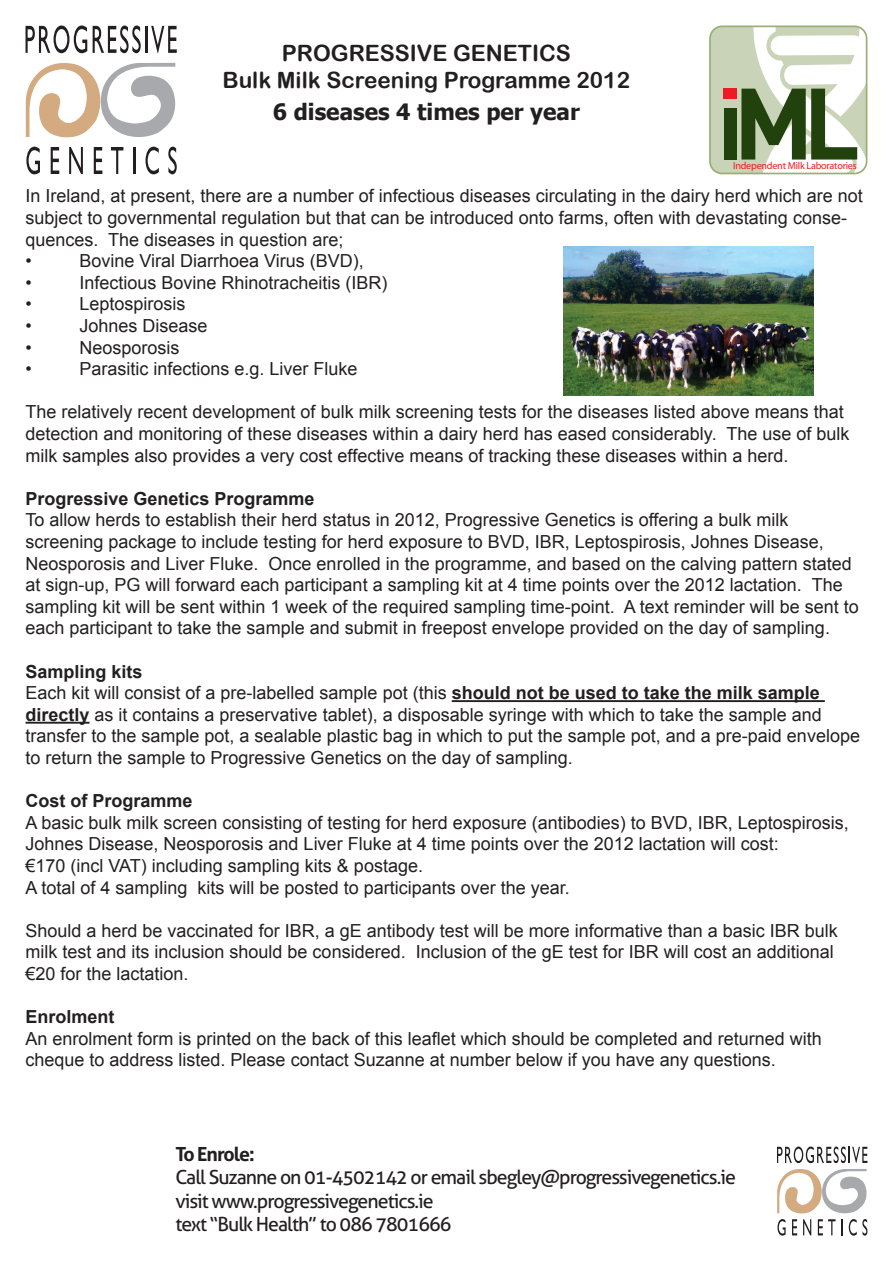
<style>
.page{position:relative;width:893px;height:1263px;background:#fff}
.page>*{position:absolute;margin:0;border:0;box-sizing:border-box;transform-origin:0 0}
.t1{font:22.5px/27px "Arial Rounded MT Bold";color:#231f20;text-align:center}
.t2{font:700 22.5px "Tahoma";color:#231f20}
.t3{font:19.5px/23.4px "Aller";letter-spacing:-.05em;color:#231f20}
.t4{font:700 19.5px "Aller";letter-spacing:-.05em;color:#231f20}
.t5{font:18px/21.6px "Arial";color:#231f20}
.t6{font:700 18px "Arial";color:#231f20}
.t7{font:700 10.2px "DIN";letter-spacing:-.025em;color:#ed1c24}
.s1{font-weight:400}
.s2{font-weight:700}
</style>
<div class="page">
<hr style="left:452px;top:700px;width:373px;height:2px;background:#231f20">
<hr style="left:26px;top:722px;width:64px;height:2px;background:#231f20">
<svg style="left:26px;top:147px;width:14px;height:27px"></svg>
<svg style="left:51px;top:147px;width:8px;height:27px"></svg>
<svg style="left:69px;top:147px;width:14px;height:27px"></svg>
<svg style="left:94px;top:147px;width:8px;height:27px"></svg>
<svg style="left:111px;top:147px;width:12px;height:27px"></svg>
<hr style="left:133px;top:147px;width:2px;height:27px;background:#231f20">
<svg style="left:145px;top:147px;width:14px;height:27px"></svg>
<svg style="left:168px;top:147px;width:9px;height:27px"></svg>
<svg style="left:26px;top:26px;width:151px;height:111px"></svg>
<div style="left:710px;top:26px;width:157px;height:147px;background:#c8d3b7;border-radius:12px"></div>
<div style="left:709px;top:26px;width:158px;height:148px;border:2px solid #99af74;border-radius:12px"></div>
<svg style="left:741px;top:26px;width:126px;height:147px"></svg>
<div style="left:723px;top:89px;width:14px;height:10px;background:#ed1c24"></div>
<div style="left:724px;top:108px;width:12px;height:51px;background:#22420d"></div>
<img style="left:563px;top:247px;width:250px;height:148px">
<svg style="left:777px;top:1219px;width:9px;height:16px"></svg>
<svg style="left:792px;top:1219px;width:5px;height:16px"></svg>
<svg style="left:803px;top:1219px;width:8px;height:16px"></svg>
<svg style="left:818px;top:1219px;width:17px;height:16px"></svg>
<svg style="left:841px;top:1219px;width:2px;height:16px"></svg>
<svg style="left:849px;top:1219px;width:18px;height:16px"></svg>
<svg style="left:777px;top:1146px;width:90px;height:67px"></svg>
<p class="t1" style="left:222px;top:39px;width:409px">PROGRESSIVE GENETICS<br>Bulk Milk Screening Programme 2012</p>
<p class="t2" style="left:273px;top:96px;width:308px">6 diseases 4 times per year</p>
<p class="t7" style="left:733px;top:159px;width:125px"><span class="s1">Independent</span> Milk Laboratories</p>
<p class="t5" style="left:26px;top:185px;width:839px">In Ireland, at present, there are a number of infectious diseases circulating in the dairy herd which are not subject to governmental regulation but that can be introduced onto farms, often with devastating conse&shy;quences. The diseases in question are;<br>•</p>
<p class="t5" style="left:80px;top:250px;width:286px">Bovine Viral Diarrhoea Virus (BVD),</p>
<p class="t5" style="left:26px;top:272px;width:8px">•</p>
<p class="t5" style="left:80px;top:272px;width:310px">Infectious Bovine Rhinotracheitis (IBR)</p>
<p class="t5" style="left:26px;top:293px;width:8px">•</p>
<p class="t5" style="left:80px;top:293px;width:108px">Leptospirosis</p>
<p class="t5" style="left:26px;top:315px;width:8px">•</p>
<p class="t5" style="left:80px;top:315px;width:130px">Johnes Disease</p>
<p class="t5" style="left:26px;top:337px;width:8px">•</p>
<p class="t5" style="left:80px;top:337px;width:102px">Neosporosis</p>
<p class="t5" style="left:26px;top:358px;width:8px">•</p>
<p class="t5" style="left:80px;top:358px;width:280px">Parasitic infections e.g. Liver Fluke</p>
<p class="t5" style="left:26px;top:401px;width:825px">The relatively recent development of bulk milk screening tests for the diseases listed above means that detection and monitoring of these diseases within a dairy herd has eased considerably. The use of bulk milk samples also provides a very cost effective means of tracking these diseases within a herd.</p>
<p class="t6" style="left:26px;top:486px;width:291px">Progressive Genetics Programme</p>
<p class="t5" style="left:26px;top:509px;width:835px">To allow herds to establish their herd status in 2012, Progressive Genetics is offering a bulk milk screening package to include testing for herd exposure to BVD, IBR, Leptospirosis, Johnes Disease, Neosporosis and Liver Fluke. Once enrolled in the programme, and based on the calving pattern stated at sign-up, PG will forward each participant a sampling kit at 4 time points over the 2012 lactation. The sampling kit will be sent within 1 week of the required sampling time-point. A text reminder will be sent to each participant to take the sample and submit in freepost envelope provided on the day of sampling.</p>
<p class="t5" style="left:26px;top:661px;width:836px"><span class="s2">Sampling kits<br></span>Each kit will consist of a pre-labelled sample pot (this <span class="s2">should not be used to take the milk sample directly</span> as it contains a preservative tablet), a disposable syringe with which to take the sample and transfer to the sample pot, a sealable plastic bag in which to put the sample pot, and a pre-paid envelope to return the sample to Progressive Genetics on the day of sampling.</p>
<p class="t6" style="left:26px;top:789px;width:169px">Cost of Programme</p>
<p class="t5" style="left:26px;top:812px;width:825px">A basic bulk milk screen consisting of testing for herd exposure (antibodies) to BVD, IBR, Leptospirosis, Johnes Disease, Neosporosis and Liver Fluke at 4 time points over the 2012 lactation will cost:<br>€170 (incl VAT) including sampling kits &amp; postage.<br>A total of 4 sampling kits will be posted to participants over the year.</p>
<p class="t5" style="left:26px;top:920px;width:814px">Should a herd be vaccinated for IBR, a gE antibody test will be more informative than a basic IBR bulk milk test and its inclusion should be considered. Inclusion of the gE test for IBR will cost an additional €20 for the lactation.</p>
<p class="t6" style="left:26px;top:1005px;width:91px">Enrolment</p>
<p class="t5" style="left:26px;top:1028px;width:798px">An enrolment form is printed on the back of this leaflet which should be completed and returned with cheque to address listed. Please contact Suzanne at number below if you have any questions.</p>
<p class="t4" style="left:175px;top:1142px;width:81px">To Enrole:</p>
<p class="t3" style="left:175px;top:1166px;width:562px">Call Suzanne on 01-4502142 or email sbegley@progressivegenetics.ie visit www.progressivegenetics.ie<br>text “Bulk Health” to 086 7801666</p>
</div>
